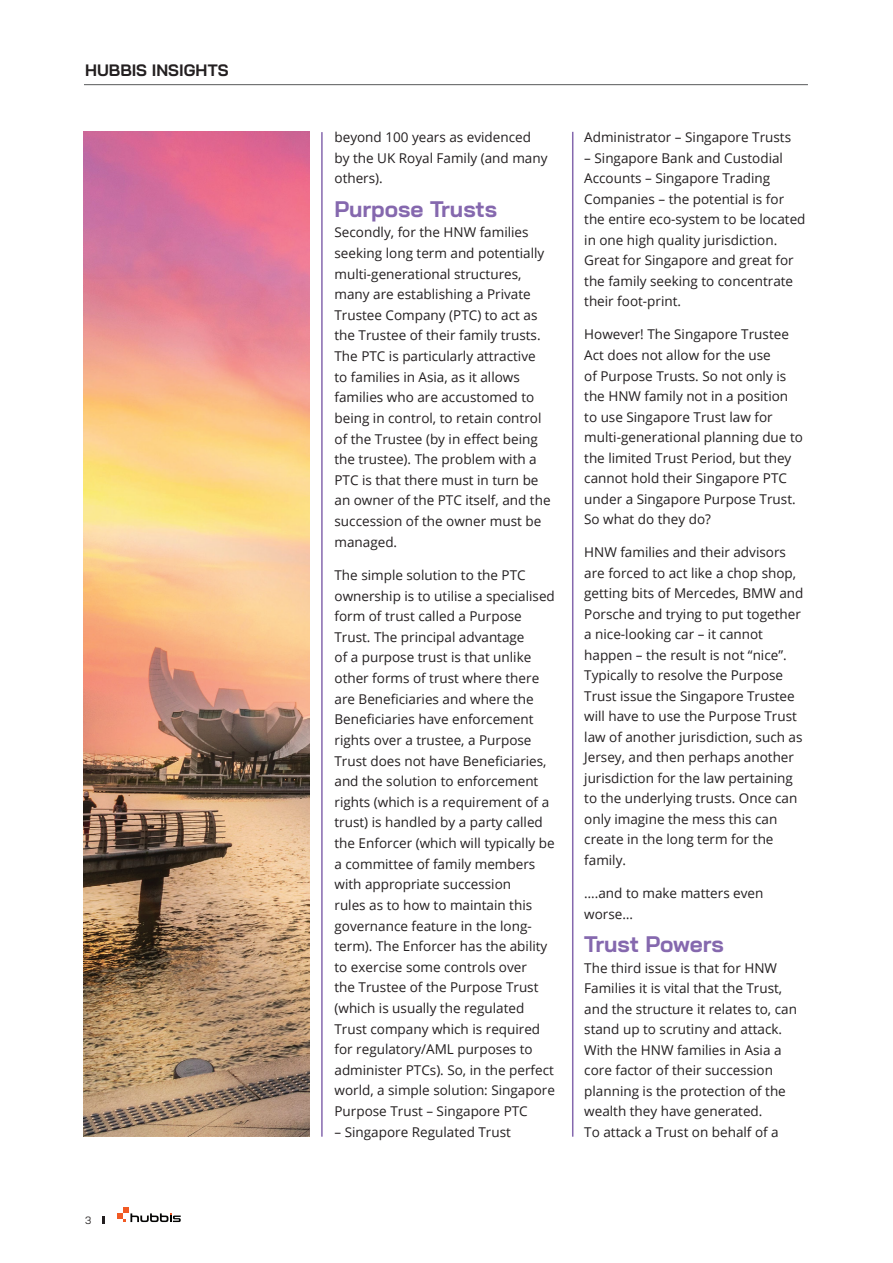
<style>
.page{position:relative;width:893px;height:1263px;background:#fff}
.page>*{position:absolute;margin:0;border:0;box-sizing:border-box;transform-origin:0 0}
.t1{font:700 22.5px "Bai Jamjuree";color:#8568ae}
.t2{font:700 16.5px "Bai Jamjuree";color:#231f20}
.t3{font:13.5px/20.5px "Open Sans";color:#231f20}
.t4{font:10.5px "Bai Jamjuree";color:#231f20}
</style>
<div class="page">
<svg style="left:117px;top:1207px;width:64px;height:15px"></svg>
<svg style="left:102px;top:1216px;width:2px;height:8px"></svg>
<hr style="left:321px;top:132px;width:2px;height:1005px;background:#8568ae">
<hr style="left:572px;top:132px;width:1px;height:1005px;background:#8568ae">
<img style="left:84px;top:132px;width:225px;height:1005px">
<hr style="left:84px;top:84px;width:724px;height:1px;background:#57585a">
<p class="t2" style="left:85px;top:60px;width:145px">HUBBIS INSIGHTS</p>
<p class="t4" style="left:85px;top:1211px;width:8px">3</p>
<p class="t3" style="left:334px;top:127px;width:214px">beyond 100 years as evidenced by the UK Royal Family (and many others).</p>
<h1 class="t1" style="left:334px;top:196px;width:164px">Purpose Trusts</h1>
<p class="t3" style="left:334px;top:222px;width:218px">Secondly, for the HNW families seeking long term and potentially multi-generational structures, many are establishing a Private<br>Trustee Company (PTC) to act as the Trustee of their family trusts.<br>The PTC is particularly attractive to families in Asia, as it allows families who are accustomed to being in control, to retain control of the Trustee (by in effect being the trustee). The problem with a<br>PTC is that there must in turn be an owner of the PTC itself, and the succession of the owner must be managed.</p>
<p class="t3" style="left:334px;top:564px;width:222px">The simple solution to the PTC ownership is to utilise a specialised form of trust called a Purpose<br>Trust. The principal advantage<br>of a purpose trust is that unlike other forms of trust where there are Beneficiaries and where the<br>Beneficiaries have enforcement rights over a trustee, a Purpose<br>Trust does not have Beneficiaries, and the solution to enforcement rights (which is a requirement of a trust) is handled by a party called the Enforcer (which will typically be a committee of family members with appropriate succession<br>rules as to how to maintain this governance feature in the long&shy;term). The Enforcer has the ability to exercise some controls over<br>the Trustee of the Purpose Trust (which is usually the regulated<br>Trust company which is required for regulatory/AML purposes to administer PTCs). So, in the perfect world, a simple solution: Singapore<br>Purpose Trust – Singapore PTC</p>
<p class="t3" style="left:334px;top:1121px;width:178px">– Singapore Regulated Trust</p>
<p class="t3" style="left:584px;top:127px;width:208px">Administrator – Singapore Trusts</p>
<p class="t3" style="left:584px;top:147px;width:223px">– Singapore Bank and Custodial<br>Accounts – Singapore Trading<br>Companies – the potential is for the entire eco-system to be located in one high quality jurisdiction.<br>Great for Singapore and great for the family seeking to concentrate their foot-print.</p>
<p class="t3" style="left:584px;top:324px;width:220px">However! The Singapore Trustee<br>Act does not allow for the use<br>of Purpose Trusts. So not only is the HNW family not in a position to use Singapore Trust law for multi-generational planning due to the limited Trust Period, but they cannot hold their Singapore PTC under a Singapore Purpose Trust.<br>So what do they do?</p>
<p class="t3" style="left:584px;top:542px;width:221px">HNW families and their advisors are forced to act like a chop shop, getting bits of Mercedes, BMW and<br>Porsche and trying to put together a nice-looking car – it cannot happen – the result is not “nice”.<br>Typically to resolve the Purpose<br>Trust issue the Singapore Trustee will have to use the Purpose Trust law of another jurisdiction, such as<br>Jersey, and then perhaps another jurisdiction for the law pertaining to the underlying trusts. Once can only imagine the mess this can create in the long term for the family.</p>
<p class="t3" style="left:584px;top:883px;width:181px">….and to make matters even worse…</p>
<h1 class="t1" style="left:584px;top:931px;width:141px">Trust Powers</h1>
<p class="t3" style="left:584px;top:957px;width:214px">The third issue is that for HNW<br>Families it is vital that the Trust, and the structure it relates to, can stand up to scrutiny and attack.<br>With the HNW families in Asia a core factor of their succession planning is the protection of the wealth they have generated.<br>To attack a Trust on behalf of a</p>
</div>
